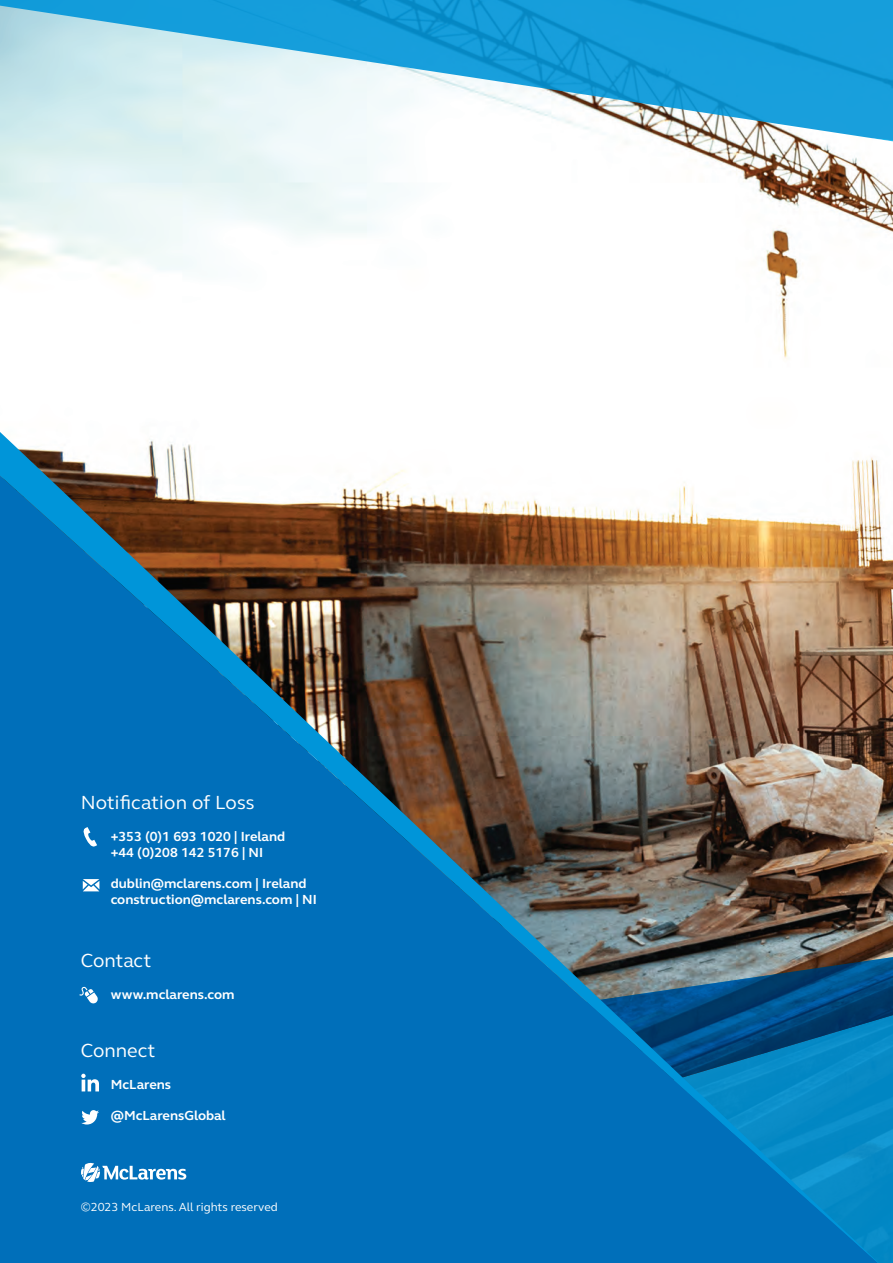
<style>
.page{position:relative;width:893px;height:1263px;background:#fff}
.page>*{position:absolute;margin:0;border:0;box-sizing:border-box;transform-origin:0 0}
.t1{font:19.5px "FS Elliot";color:#fff}
.t2{font:700 13.5px/16.2px "FS Elliot";color:#fff}
.t3{font:12px "FS Elliot";color:#fff}
</style>
<div class="page">
<img style="left:779px;top:279px;width:114px;height:622px">
<svg style="left:0;top:0;width:893px;height:279px"></svg>
<svg style="left:868px;top:138px;width:25px;height:207px"></svg>
<img style="left:0;top:432px;width:879px;height:831px">
<svg style="left:81px;top:1074px;width:18px;height:17px"></svg>
<svg style="left:81px;top:1110px;width:18px;height:14px"></svg>
<svg style="left:81px;top:1163px;width:105px;height:19px"></svg>
<svg style="left:79px;top:987px;width:19px;height:16px"></svg>
<svg style="left:83px;top:879px;width:16px;height:12px"></svg>
<svg style="left:81px;top:827px;width:16px;height:21px"></svg>
<h1 class="t1" style="left:81px;top:789px;width:176px">Notification of Loss</h1>
<p class="t2" style="left:111px;top:828px;width:176px">+353 (0)1 693 1020 | Ireland +44 (0)208 142 5176 | NI</p>
<p class="t2" style="left:111px;top:875px;width:208px">dublin@mclarens.com | Ireland construction@mclarens.com | NI</p>
<h1 class="t1" style="left:81px;top:948px;width:72px">Contact</h1>
<p class="t2" style="left:111px;top:986px;width:125px">www.mclarens.com</p>
<h1 class="t1" style="left:81px;top:1038px;width:76px">Connect</h1>
<p class="t2" style="left:111px;top:1076px;width:62px">McLarens</p>
<p class="t2" style="left:111px;top:1107px;width:116px">@McLarensGlobal</p>
<p class="t3" style="left:81px;top:1198px;width:199px">©2023 McLarens. All rights reserved</p>
</div>
